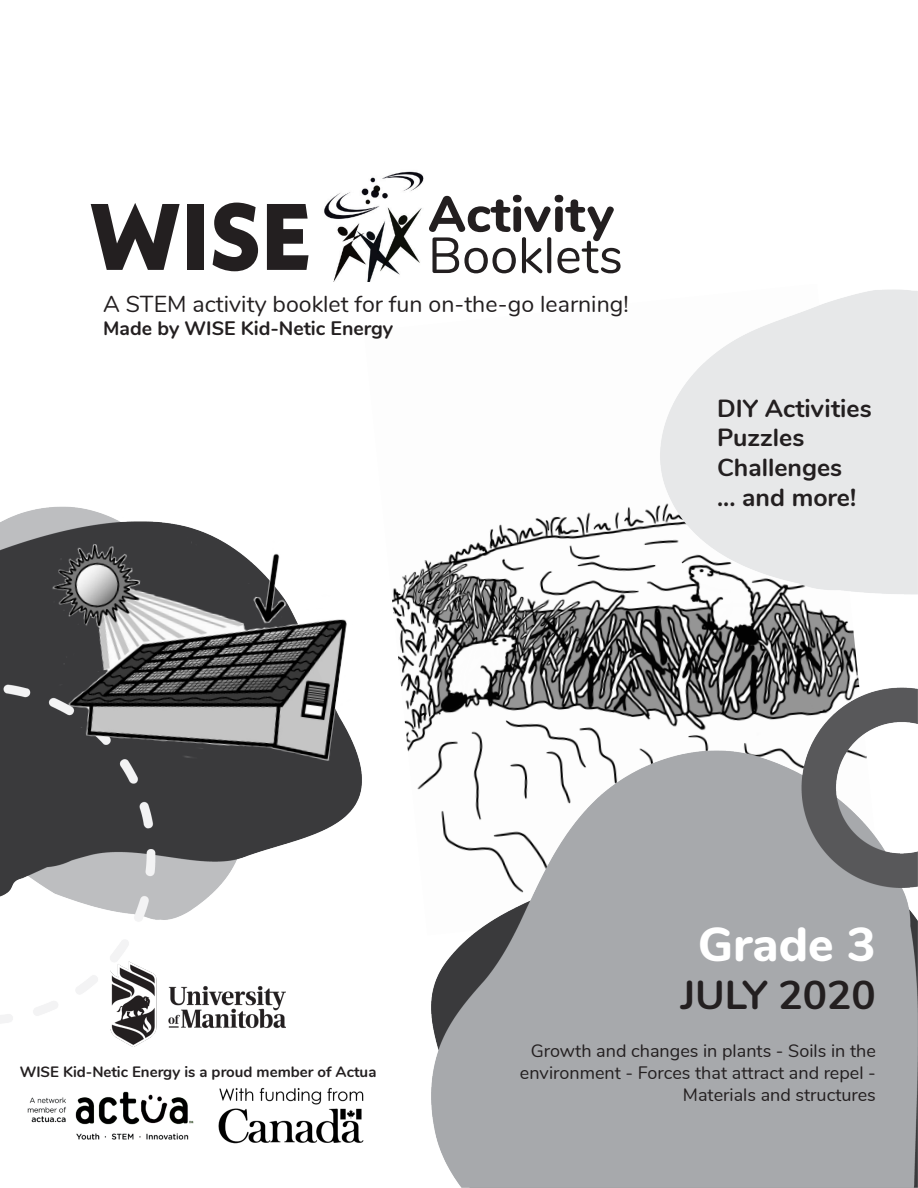
<style>
.page{position:relative;width:918px;height:1188px;background:#fff}
.page>*{position:absolute;margin:0;border:0;box-sizing:border-box;transform-origin:0 0}
.t1{font:800 50.55px/41.2px "Nunito";color:#231f20;text-align:right}
.t2{font:800 48px "Nunito";color:#fff}
.t3{font:700 40.5px "Nunito";color:#231f20}
.t4{font:700 24.75px "Nunito";color:#231f20}
.t5{font:23.1px "Nunito";color:#231f20}
.t6{font:700 19.5px "Nunito";color:#231f20}
.t7{font:18px "Nunito";color:#231f20}
.t8{font:700 15px "Nunito";color:#231f20}
.s1{font-family:"Neue Kabel";font-size:94.2px}
.s2{font-weight:400}
</style>
<div class="page">
<img style="left:0;top:289px;width:918px;height:899px">
<img style="left:27px;top:1092px;width:166px;height:47px">
<img style="left:218px;top:1087px;width:146px;height:57px">
<img style="left:111px;top:961px;width:175px;height:85px">
<img style="left:324px;top:171px;width:100px;height:111px">
<img style="left:26px;top:508px;width:356px;height:273px">
<h1 class="t1" style="left:89px;top:191px;width:535px"><span class="s1">WISE</span> Activity<br><span class="s2">Booklets</span></h1>
<p class="t5" style="left:103px;top:287px;width:527px">A STEM activity booklet for fun on-the-go learning!</p>
<p class="t6" style="left:103px;top:314px;width:292px">Made by WISE Kid-Netic Energy</p>
<p class="t4" style="left:717px;top:390px;width:156px">DIY Activities</p>
<p class="t4" style="left:717px;top:419px;width:89px">Puzzles</p>
<p class="t4" style="left:717px;top:449px;width:127px">Challenges</p>
<p class="t4" style="left:717px;top:479px;width:141px">... and more!</p>
<p class="t2" style="left:698px;top:909px;width:180px">Grade 3</p>
<p class="t3" style="left:681px;top:965px;width:197px">JULY 2020</p>
<p class="t8" style="left:20px;top:1061px;width:358px">WISE Kid-Netic Energy is a proud member of Actua</p>
<p class="t7" style="left:531px;top:1038px;width:347px">Growth and changes in plants - Soils in the</p>
<p class="t7" style="left:520px;top:1060px;width:357px">environment - Forces that attract and repel -</p>
<p class="t7" style="left:683px;top:1081px;width:194px">Materials and structures</p>
</div>
